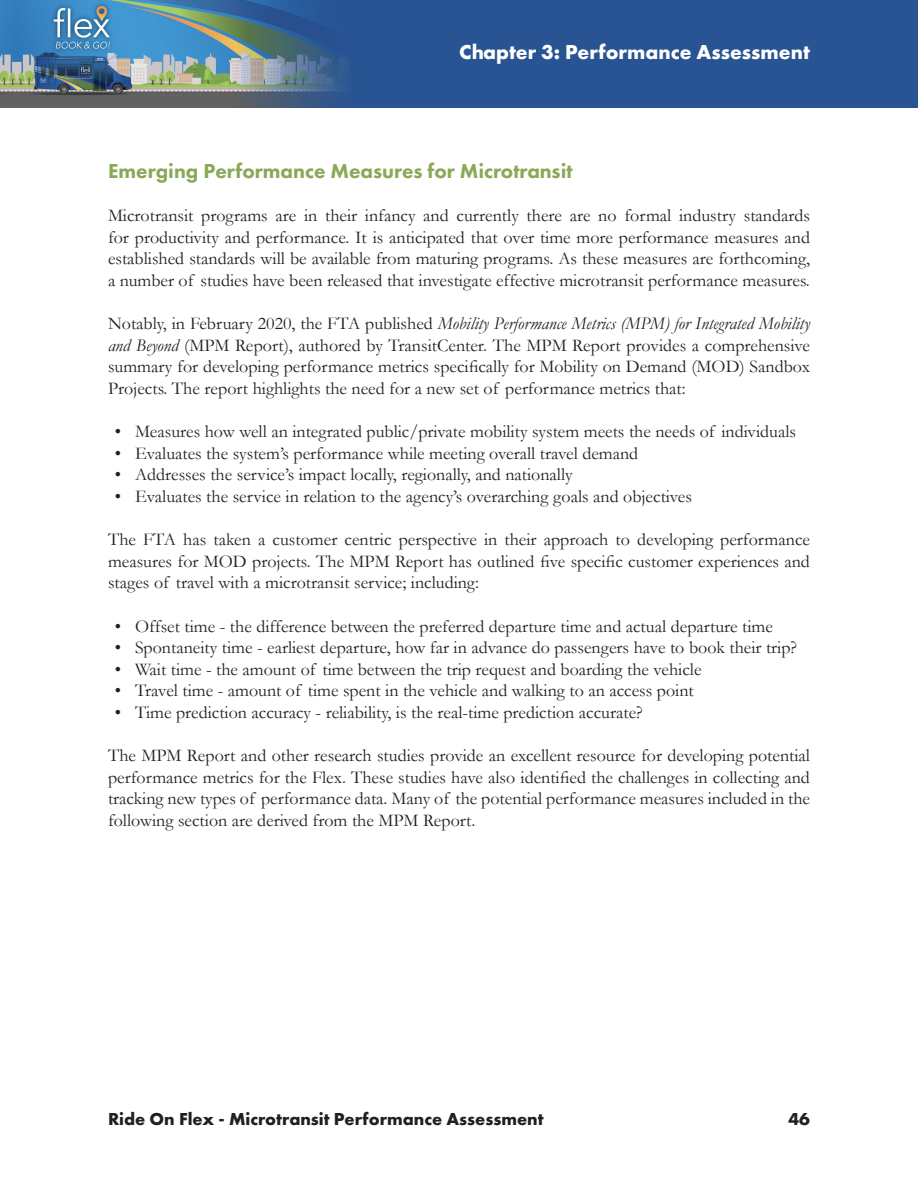
<style>
.page{position:relative;width:918px;height:1188px;background:#fff}
.page>*{position:absolute;margin:0;border:0;box-sizing:border-box;transform-origin:0 0}
.t1{font:800 21px "Futura PT";color:#89a957}
.t2{font:700 21px "Futura PT";color:#fff}
.t3{font:18px/21.6px "Garamond";color:#231f20;text-align:justify}
.t4{font:700 18px "Futura PT";color:#231f20}
.s1{font-style:italic}
</style>
<div class="page">
<div style="left:0;top:0;width:918px;height:108px;background:#295493"></div>
<img style="left:0;top:0;width:234px;height:107px">
<svg style="left:234px;top:0;width:111px;height:108px"></svg>
<p class="t2" style="left:459px;top:38px;width:352px">Chapter 3: Performance Assessment</p>
<p class="t1" style="left:108px;top:158px;width:466px">Emerging Performance Measures for Microtransit</p>
<p class="t3" style="left:108px;top:204px;width:704px">Microtransit programs are in their infancy and currently there are no formal industry standards for productivity and performance. It is anticipated that over time more performance measures and established standards will be available from maturing programs. As these measures are forthcoming, a number of studies have been released that investigate effective microtransit performance measures.</p>
<p class="t3" style="left:108px;top:312px;width:704px">Notably, in February 2020, the FTA published <span class="s1">Mobility Performance Metrics (MPM) for Integrated Mobility and Beyond</span> (MPM Report), authored by TransitCenter. The MPM Report provides a comprehensive summary for developing performance metrics specifically for Mobility on Demand (MOD) Sandbox Projects. The report highlights the need for a new set of performance metrics that:</p>
<p class="t3" style="left:115px;top:420px;width:683px">• Measures how well an integrated public/private mobility system meets the needs of individuals</p>
<p class="t3" style="left:115px;top:442px;width:525px">• Evaluates the system’s performance while meeting overall travel demand</p>
<p class="t3" style="left:115px;top:464px;width:459px">• Addresses the service’s impact locally, regionally, and nationally</p>
<p class="t3" style="left:115px;top:485px;width:579px">• Evaluates the service in relation to the agency’s overarching goals and objectives</p>
<p class="t3" style="left:108px;top:528px;width:704px">The FTA has taken a customer centric perspective in their approach to developing performance measures for MOD projects. The MPM Report has outlined five specific customer experiences and stages of travel with a microtransit service; including:</p>
<p class="t3" style="left:115px;top:615px;width:660px">• Offset time - the difference between the preferred departure time and actual departure time</p>
<p class="t3" style="left:115px;top:636px;width:684px">• Spontaneity time - earliest departure, how far in advance do passengers have to book their trip?</p>
<p class="t3" style="left:115px;top:658px;width:588px">• Wait time - the amount of time between the trip request and boarding the vehicle</p>
<p class="t3" style="left:115px;top:680px;width:581px">• Travel time - amount of time spent in the vehicle and walking to an access point</p>
<p class="t3" style="left:115px;top:701px;width:530px">• Time prediction accuracy - reliability, is the real-time prediction accurate?</p>
<p class="t3" style="left:108px;top:744px;width:704px">The MPM Report and other research studies provide an excellent resource for developing potential performance metrics for the Flex. These studies have also identified the challenges in collecting and tracking new types of performance data. Many of the potential performance measures included in the following section are derived from the MPM Report.</p>
<p class="t4" style="left:108px;top:1107px;width:437px">Ride On Flex - Microtransit Performance Assessment</p>
<p class="t4" style="left:788px;top:1107px;width:23px">46</p>
</div>
